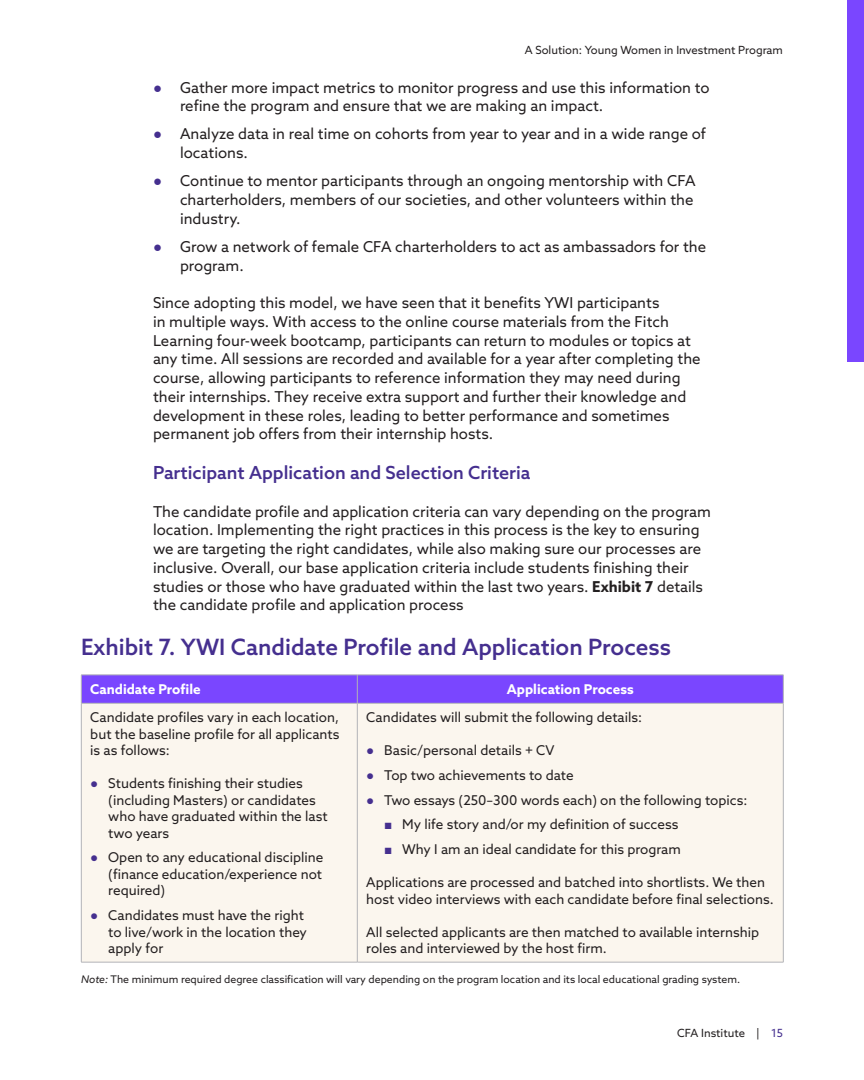
<style>
.page{position:relative;width:864px;height:1080px;background:#fff}
.page>*{position:absolute;margin:0;border:0;box-sizing:border-box;transform-origin:0 0}
.t1{font:500 22.5px "Azo Sans";color:#452f8f}
.t2{font:500 18px "Azo Sans";color:#452f8f}
.t3{font:15px/18.8px "Azo Sans";color:#231f20}
.t4{font:13.5px/16.5px "Azo Sans";color:#231f20}
.t5{font:700 13.5px "Azo Sans";color:#fff}
.t6{font:11.25px "Azo Sans";color:#231f20}
.t7{font:10.5px "Azo Sans";color:#231f20}
.s1{font-family:"Times New Roman";font-weight:700;color:#452f8f}
.s2{font-weight:700}
.s3{font-style:italic}
.s4{color:#452f8f}
</style>
<div class="page">
<div style="left:848px;top:0;width:16px;height:362px;background:#7a46ff"></div>
<div style="left:82px;top:704px;width:701px;height:258px;background:#fbf6ee"></div>
<svg style="left:81px;top:675px;width:703px;height:28px;background:#7b48fd"></svg>
<hr style="left:81px;top:703px;width:276px;height:1px;background:#b2b3b7">
<hr style="left:81px;top:703px;width:1px;height:259px;background:#b2b3b7">
<hr style="left:357px;top:703px;width:427px;height:1px;background:#b2b3b7">
<hr style="left:357px;top:703px;width:1px;height:259px;background:#b2b3b7">
<hr style="left:783px;top:703px;width:1px;height:259px;background:#b2b3b7">
<hr style="left:81px;top:962px;width:276px;height:1px;background:#b2b3b7">
<hr style="left:357px;top:962px;width:427px;height:1px;background:#b2b3b7">
<p class="t6" style="left:525px;top:43px;width:260px">A Solution: Young Women in Investment Program</p>
<p class="t3" style="left:180px;top:78px;width:531px;text-indent:-27px"><span class="s1">●</span> Gather more impact metrics to monitor progress and use this information to refine the program and ensure that we are making an impact.</p>
<p class="t3" style="left:180px;top:125px;width:528px;text-indent:-27px"><span class="s1">●</span> Analyze data in real time on cohorts from year to year and in a wide range of locations.</p>
<p class="t3" style="left:180px;top:171px;width:517px;text-indent:-27px"><span class="s1">●</span> Continue to mentor participants through an ongoing mentorship with CFA charterholders, members of our societies, and other volunteers within the industry.</p>
<p class="t3" style="left:180px;top:237px;width:528px;text-indent:-27px"><span class="s1">●</span> Grow a network of female CFA charterholders to act as ambassadors for the program.</p>
<p class="t3" style="left:153px;top:293px;width:549px">Since adopting this model, we have seen that it benefits YWI participants<br>in multiple ways. With access to the online course materials from the Fitch Learning four-week bootcamp, participants can return to modules or topics at any time. All sessions are recorded and available for a year after completing the course, allowing participants to reference information they may need during their internships. They receive extra support and further their knowledge and development in these roles, leading to better performance and sometimes permanent job offers from their internship hosts.</p>
<p class="t2" style="left:153px;top:461px;width:379px">Participant Application and Selection Criteria</p>
<p class="t3" style="left:153px;top:502px;width:560px">The candidate profile and application criteria can vary depending on the program location. Implementing the right practices in this process is the key to ensuring we are targeting the right candidates, while also making sure our processes are inclusive. Overall, our base application criteria include students finishing their studies or those who have graduated within the last two years. <span class="s2">Exhibit 7</span> details the candidate profile and application process</p>
<h1 class="t1" style="left:81px;top:632px;width:592px">Exhibit 7. YWI Candidate Profile and Application Process</h1>
<p class="t5" style="left:90px;top:681px;width:112px">Candidate Profile</p>
<p class="t5" style="left:507px;top:681px;width:128px">Application Process</p>
<p class="t4" style="left:90px;top:709px;width:251px;text-align:justify">Candidate profiles vary in each location, but the baseline profile for all applicants is as follows:</p>
<p class="t4" style="left:108px;top:775px;width:221px;text-indent:-18px"><span class="s1">●</span> Students finishing their studies (including Masters) or candidates who have graduated within the last two years</p>
<p class="t4" style="left:108px;top:849px;width:217px;text-align:justify;text-indent:-18px"><span class="s1">●</span> Open to any educational discipline (finance education/experience not required)</p>
<p class="t4" style="left:108px;top:907px;width:200px;text-indent:-18px"><span class="s1">●</span> Candidates must have the right to live/work in the location they apply for</p>
<p class="t4" style="left:366px;top:709px;width:277px">Candidates will submit the following details:</p>
<p class="t4" style="left:366px;top:742px;width:190px"><span class="s1">●</span> Basic/personal details + CV</p>
<p class="t4" style="left:366px;top:767px;width:209px"><span class="s1">●</span> Top two achievements to date</p>
<p class="t4" style="left:366px;top:791px;width:383px"><span class="s1">●</span> Two essays (250–300 words each) on the following topics:</p>
<p class="t4" style="left:384px;top:816px;width:296px"><span class="s1">■</span> My life story and/or my definition of success</p>
<p class="t4" style="left:384px;top:841px;width:298px"><span class="s1">■</span> Why I am an ideal candidate for this program</p>
<p class="t4" style="left:366px;top:874px;width:409px">Applications are processed and batched into shortlists. We then host video interviews with each candidate before final selections.</p>
<p class="t4" style="left:366px;top:923px;width:394px">All selected applicants are then matched to available internship roles and interviewed by the host firm.</p>
<p class="t7" style="left:81px;top:972px;width:661px"><span class="s3">Note:</span> The minimum required degree classification will vary depending on the program location and its local educational grading system.</p>
<p class="t6" style="left:677px;top:1026px;width:107px">CFA Institute | <span class="s4">15</span></p>
</div>
